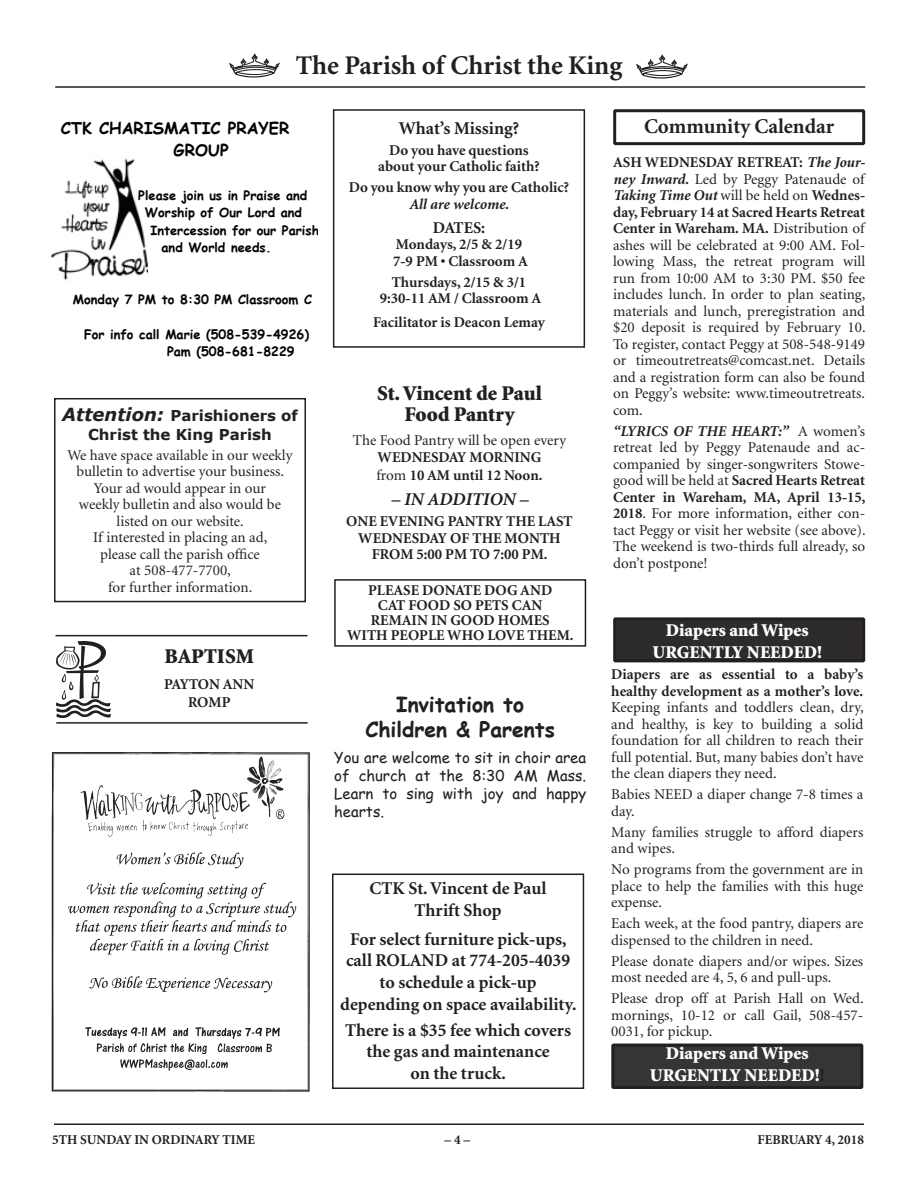
<style>
.page{position:relative;width:918px;height:1188px;background:#fff}
.page>*{position:absolute;margin:0;border:0;box-sizing:border-box;transform-origin:0 0}
.t1{font:700 27px "Minion";color:#231f20}
.t2{font:900 21px/21px "Minion";color:#231f20;text-align:center}
.t3{font:700 21px/25.2px "Comic Sans MS";color:#231f20;text-align:center}
.t4{font:700 21px "Minion";color:#231f20}
.t5{font:700 18px/21.6px "Minion";color:#231f20;text-align:center}
.t6{font:900 18px/22.5px "Minion";color:#fff;text-align:center}
.t7{font:italic 700 18px "Minion";color:#231f20}
.t8{font:700 16.5px "Minion";letter-spacing:-.025em;color:#231f20}
.t9{font:700 16.2px/22px "Comic Sans MS";color:#040503}
.t10{font:15px/16.5px "Minion";color:#231f20;text-align:justify}
.t11{font:700 15px/16.5px "Minion";color:#231f20;text-align:center}
.t12{font:15px/18px "Comic Sans MS";color:#231f20;text-align:justify}
.t13{font:700 15px/19.5px "Verdana";color:#231f20;text-align:center}
.t14{font:italic 700 15px "Minion";color:#231f20}
.t15{font:700 13.5px "Minion";color:#231f20}
.t16{font:700 12.75px/17.4px "Comic Sans MS";color:#040503}
.s1{font-style:italic;font-size:18px}
.s2{font-weight:400}
.s3{font-weight:700}
.s4{font-weight:700;font-style:italic}
.s5{color:#231f20}
</style>
<div class="page">
<div style="left:613px;top:1045px;width:249px;height:43px;background:#363536"></div>
<div style="left:611px;top:1044px;width:252px;height:45px;border:3px solid #231f20"></div>
<div style="left:615px;top:619px;width:249px;height:42px;background:#2e2b2c"></div>
<div style="left:613px;top:617px;width:252px;height:45px;border:3px solid #231f20"></div>
<div style="left:333px;top:109px;width:252px;height:239px;border:2px solid #231f20"></div>
<div style="left:332px;top:874px;width:252px;height:215px;border:2px solid #231f20"></div>
<hr style="left:55px;top:86px;width:810px;height:2px;background:#231f20">
<hr style="left:54px;top:1124px;width:810px;height:1px;background:#231f20">
<img style="left:229px;top:54px;width:51px;height:24px">
<img style="left:637px;top:55px;width:50px;height:23px">
<div style="left:54px;top:398px;width:252px;height:204px;border:2px solid #231f20"></div>
<div style="left:613px;top:109px;width:252px;height:36px;border:3px solid #231f20"></div>
<img style="left:51px;top:158px;width:97px;height:123px">
<div style="left:334px;top:579px;width:252px;height:68px;border:2px solid #231f20"></div>
<img style="left:51px;top:752px;width:259px;height:340px">
<hr style="left:56px;top:635px;width:252px;height:1px;background:#231f20">
<img style="left:56px;top:641px;width:54px;height:76px">
<hr style="left:56px;top:722px;width:252px;height:2px;background:#231f20">
<h1 class="t1" style="left:296px;top:52px;width:328px">The Parish of Christ the King</h1>
<p class="t9" style="left:174px;top:116px;width:117px;text-indent:-113px">CTK CHARISMATIC PRAYER<br>GROUP</p>
<p class="t16" style="left:138px;top:186px;width:170px">Please join us in Praise and</p>
<p class="t16" style="left:145px;top:203px;width:159px">Worship of Our Lord and</p>
<p class="t16" style="left:150px;top:221px;width:170px">Intercession for our Parish</p>
<p class="t16" style="left:162px;top:238px;width:111px">and World needs.</p>
<p class="t16" style="left:73px;top:290px;width:241px">Monday 7 PM to 8:30 PM Classroom C</p>
<p class="t16" style="left:167px;top:325px;width:143px;text-indent:-83px">For info call Marie (508-539-4926)<br>Pam (508-681-8229</p>
<p class="t13" style="left:62px;top:405px;width:237px"><span class="s1">Attention:</span> Parishioners of<br>Christ the King Parish</p>
<p class="t10" style="left:68px;top:447px;width:226px;text-align:center">We have space available in our weekly bulletin to advertise your business.<br>Your ad would appear in our<br>weekly bulletin and also would be listed on our website.<br>If interested in placing an ad,<br>please call the parish office<br>at 508-477-7700,<br>for further information.</p>
<h2 class="t2" style="left:164px;top:647px;width:91px">BAPTISM</h2>
<p class="t11" style="left:164px;top:676px;width:92px;line-height:18px">PAYTON ANN<br>ROMP</p>
<p class="t5" style="left:399px;top:118px;width:122px">What’s Missing?</p>
<p class="t11" style="left:378px;top:142px;width:163px">Do you have questions about your Catholic faith?</p>
<p class="t11" style="left:349px;top:180px;width:222px">Do you know why you are Catholic?</p>
<p class="t14" style="left:409px;top:197px;width:101px">All are welcome.</p>
<p class="t8" style="left:433px;top:219px;width:54px">DATES:</p>
<p class="t11" style="left:393px;top:237px;width:136px;text-align:left">Mondays, 2/5 &amp; 2/19<br>7-9 PM • Classroom A</p>
<p class="t11" style="left:380px;top:274px;width:163px">Thursdays, 2/15 &amp; 3/1<br>9:30-11 AM / Classroom A</p>
<p class="t11" style="left:373px;top:315px;width:173px">Facilitator is Deacon Lemay</p>
<h2 class="t2" style="left:377px;top:384px;width:166px">St. Vincent de Paul<br>Food Pantry</h2>
<p class="t10" style="left:353px;top:433px;width:215px">The Food Pantry will be open every</p>
<p class="t11" style="left:376px;top:448px;width:168px;line-height:18px;text-align:left">WEDNESDAY MORNING <span class="s2">from</span> 10 AM until 12 Noon.</p>
<p class="t7" style="left:391px;top:490px;width:139px">– IN ADDITION –</p>
<p class="t11" style="left:346px;top:514px;width:228px">ONE EVENING PANTRY THE LAST<br>WEDNESDAY OF THE MONTH<br>FROM 5:00 PM TO 7:00 PM.</p>
<p class="t11" style="left:347px;top:583px;width:228px;line-height:15px">PLEASE DONATE DOG AND<br>CAT FOOD SO PETS CAN<br>REMAIN IN GOOD HOMES<br>WITH PEOPLE WHO LOVE THEM.</p>
<h2 class="t3" style="left:365px;top:691px;width:191px">Invitation to<br>Children &amp; Parents</h2>
<p class="t12" style="left:334px;top:748px;width:254px">You are welcome to sit in choir area of church at the 8:30 AM Mass.<br>Learn to sing with joy and happy hearts.</p>
<p class="t5" style="left:370px;top:878px;width:178px">CTK St. Vincent de Paul<br>Thrift Shop</p>
<p class="t5" style="left:340px;top:929px;width:238px">For select furniture pick-ups, call ROLAND at 774-205-4039 to schedule a pick-up depending on space availability.</p>
<p class="t5" style="left:345px;top:1020px;width:227px">There is a $35 fee which covers the gas and maintenance<br>on the truck.</p>
<h2 class="t4" style="left:644px;top:115px;width:192px">Community Calendar</h2>
<p class="t10" style="left:613px;top:155px;width:254px"><span class="s3">ASH WEDNESDAY RETREAT:</span> <span class="s4">The Jour&shy;ney Inward.</span> Led by Peggy Patenaude of <span class="s4">Taking Time Out</span> will be held on <span class="s3">Wednes&shy;day, February 14 at Sacred Hearts Retreat Center in Wareham. MA.</span> Distribution of ashes will be celebrated at 9:00 AM. Fol&shy;lowing Mass, the retreat program will run from 10:00 AM to 3:30 PM. $50 fee includes lunch. In order to plan seating, materials and lunch, preregistration and $20 deposit is required by February 10.<br>To register, contact Peggy at 508-548-9149 or timeoutretreats@comcast.net. Details and a registration form can also be found on Peggy’s website: www.timeoutretreats. com.</p>
<p class="t10" style="left:613px;top:423px;width:254px"><span class="s4">“LYRICS OF THE HEART:”</span> A women’s retreat led by Peggy Patenaude and ac&shy;companied by singer-songwriters Stowe&shy;good will be held at <span class="s3">Sacred Hearts Retreat Center in Wareham, MA, April 13-15, 2018</span>. For more information, either con&shy;tact Peggy or visit her website (see above).<br>The weekend is two-thirds full already, so don’t postpone!</p>
<p class="t6" style="left:652px;top:619px;width:171px">Diapers and Wipes<br>URGENTLY NEEDED!</p>
<p class="t11" style="left:611px;top:666px;width:254px;text-align:left">Diapers are as essential to a baby’s healthy development as a mother’s love.</p>
<p class="t10" style="left:611px;top:699px;width:254px">Keeping infants and toddlers clean, dry, and healthy, is key to building a solid foundation for all children to reach their full potential. But, many babies don’t have the clean diapers they need.</p>
<p class="t10" style="left:611px;top:786px;width:254px">Babies NEED a diaper change 7-8 times a day.</p>
<p class="t10" style="left:611px;top:824px;width:254px">Many families struggle to afford diapers and wipes.</p>
<p class="t10" style="left:611px;top:861px;width:254px">No programs from the government are in place to help the families with this huge expense.</p>
<p class="t10" style="left:611px;top:915px;width:254px">Each week, at the food pantry, diapers are dispensed to the children in need.</p>
<p class="t10" style="left:611px;top:953px;width:253px">Please donate diapers and/or wipes. Sizes most needed are 4, 5, 6 and pull-ups.</p>
<p class="t10" style="left:611px;top:990px;width:254px">Please drop off at Parish Hall on Wed. mornings, 10-12 or call Gail, 508-457- 0031, for pickup.</p>
<p class="t6" style="left:650px;top:1042px;width:176px">Diapers and Wipes<br>URGENTLY NEEDED!<span class="s5">!</span></p>
<p class="t15" style="left:52px;top:1133px;width:205px">5TH SUNDAY IN ORDINARY TIME</p>
<p class="t15" style="left:758px;top:1133px;width:108px">FEBRUARY 4, 2018</p>
<p class="t15" style="left:445px;top:1133px;width:27px">– 4 –</p>
</div>
